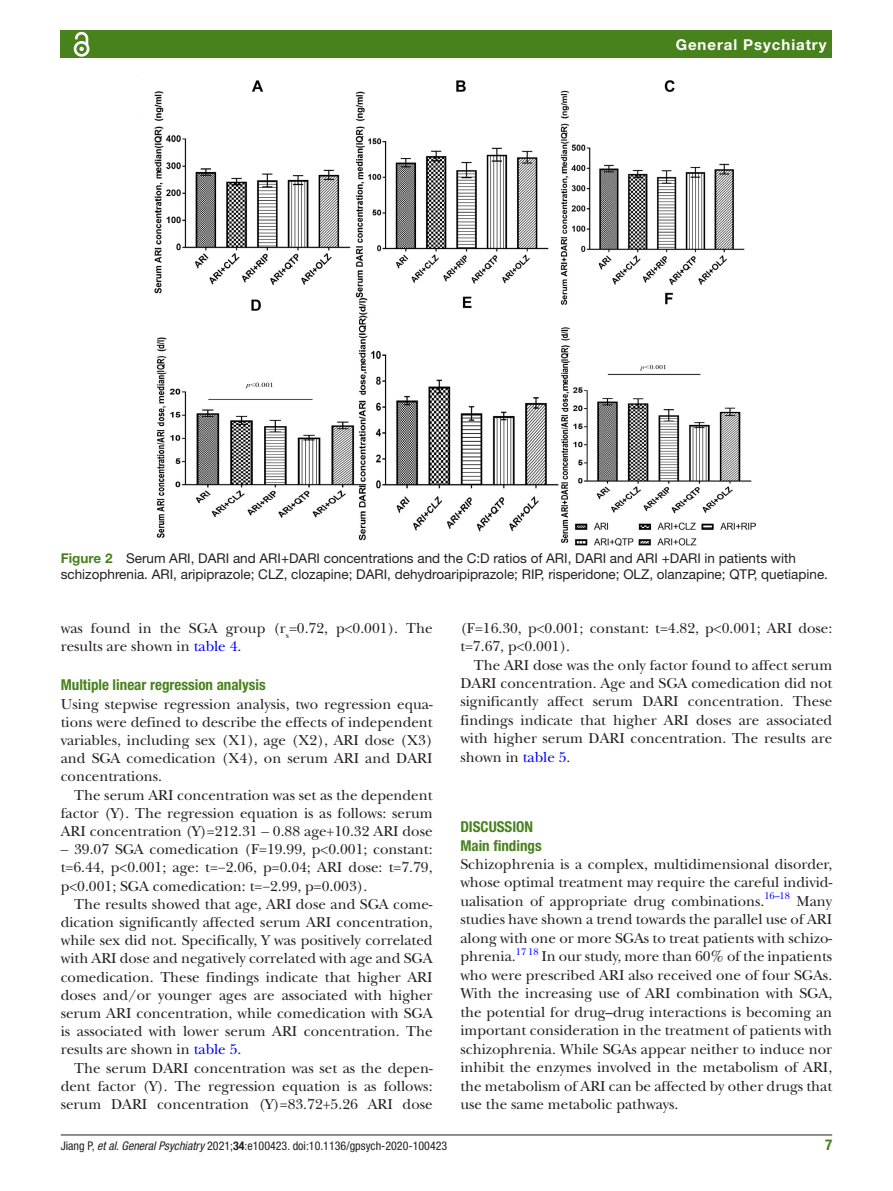
<style>
.page{position:relative;width:893px;height:1191px;background:#fff}
.page>*{position:absolute;margin:0;border:0;box-sizing:border-box;transform-origin:0 0}
.t1{font:15px/18.1px "New Baskerville";color:#231f20;text-align:justify}
.t2{font:700 condensed 15px/18.5px "Helvetica Neue LT Std";color:#48821c}
.t3{font:700 15px "Helvetica Neue LT Std";letter-spacing:.065em;color:#fff}
.t4{font:13.5px/16.2px "Helvetica Neue LT Std";color:#231f20}
.t5{font:condensed 12px "Helvetica Neue LT Std";color:#231f20}
.t6{font:9.9px "New Baskerville";color:#00f}
.s1{font-weight:700;color:#48821c}
.s2{color:#00f}
.s3{font-family:"Times New Roman"}
.s4{font-style:italic}
.s5{font-weight:700}
</style>
<div class="page">
<hr style="left:61px;top:1134px;width:771px;height:1px;background:#231f20">
<div style="left:61px;top:31px;width:771px;height:27px;background:#48821c"></div>
<svg style="left:73px;top:31px;width:17px;height:26px"></svg>
<img style="left:154px;top:80px;width:601px;height:465px">
<p class="t3" style="left:676px;top:35px;width:152px">General Psychiatry</p>
<p class="t4" style="left:61px;top:550px;width:769px"><span class="s1">Figure 2</span> Serum ARI, DARI and ARI+DARI concentrations and the C:D ratios of ARI, DARI and ARI +DARI in patients with schizophrenia. ARI, aripiprazole; CLZ, clozapine; DARI, dehydroaripiprazole; RIP, risperidone; OLZ, olanzapine; QTP, quetiapine.</p>
<p class="t1" style="left:61px;top:619px;width:373px">was found in the SGA group (r<sub>s</sub>=0.72, p&lt;0.001). The results are shown in <span class="s2">table 4</span>.</p>
<p class="t2" style="left:61px;top:675px;width:207px">Multiple linear regression analysis</p>
<p class="t1" style="left:61px;top:694px;width:373px">Using stepwise regression analysis, two regression equa&shy;tions were defined to describe the effects of independent variables, including sex (X1), age (X2), ARI dose (X3) and SGA comedication (X4), on serum ARI and DARI concentrations.</p>
<p class="t1" style="left:61px;top:785px;width:373px;text-indent:14px">The serum ARI concentration was set as the dependent factor (Y). The regression equation is as follows: serum ARI concentration (Y)=212.31 <span class="s3">‒</span> 0.88 age+10.32 ARI dose <span class="s3">‒</span> 39.07 SGA comedication (F=19.99, p&lt;0.001; constant: t=6.44, p&lt;0.001; age: t=−2.06, p=0.04; ARI dose: t=7.79, p&lt;0.001; SGA comedication: t=−2.99, p=0.003).</p>
<p class="t1" style="left:61px;top:895px;width:373px;text-indent:14px">The results showed that age, ARI dose and SGA come&shy;dication significantly affected serum ARI concentration, while sex did not. Specifically, Y was positively correlated with ARI dose and negatively correlated with age and SGA comedication. These findings indicate that higher ARI doses and/or younger ages are associated with higher serum ARI concentration, while comedication with SGA is associated with lower serum ARI concentration. The results are shown in <span class="s2">table 5</span>.</p>
<p class="t1" style="left:61px;top:1058px;width:373px;text-indent:14px">The serum DARI concentration was set as the depen&shy;dent factor (Y). The regression equation is as follows: serum DARI concentration (Y)=83.72+5.26 ARI dose</p>
<p class="t1" style="left:460px;top:618px;width:373px">(F=16.30, p&lt;0.001; constant: t=4.82, p&lt;0.001; ARI dose: t=7.67, p&lt;0.001).</p>
<p class="t1" style="left:460px;top:655px;width:373px;text-indent:13px">The ARI dose was the only factor found to affect serum DARI concentration. Age and SGA comedication did not significantly affect serum DARI concentration. These findings indicate that higher ARI doses are associated with higher serum DARI concentration. The results are shown in <span class="s2">table 5</span>.</p>
<p class="t2" style="left:460px;top:817px;width:83px">DISCUSSION<br>Main findings</p>
<p class="t1" style="left:460px;top:855px;width:373px">Schizophrenia is a complex, multidimensional disorder, whose optimal treatment may require the careful individ&shy;ualisation of appropriate drug combinations.<sup>16–18</sup> Many studies have shown a trend towards the parallel use of ARI along with one or more SGAs to treat patients with schizo&shy;phrenia.</p>
<p class="t6" style="left:516px;top:945px;width:24px">17 18</p>
<p class="t1" style="left:460px;top:947px;width:373px;text-indent:81px">In our study, more than 60% of the inpatients who were prescribed ARI also received one of four SGAs.<br>With the increasing use of ARI combination with SGA, the potential for drug–drug interactions is becoming an important consideration in the treatment of patients with schizophrenia. While SGAs appear neither to induce nor inhibit the enzymes involved in the metabolism of ARI, the metabolism of ARI can be affected by other drugs that use the same metabolic pathways.</p>
<p class="t5" style="left:61px;top:1138px;width:388px">Jiang P, <span class="s4">et al</span>. <span class="s4">General Psychiatry</span> 2021;<span class="s5">34</span>:e100423. doi:10.1136/gpsych-2020-100423</p>
<p class="t2" style="left:825px;top:1134px;width:9px">7</p>
</div>
